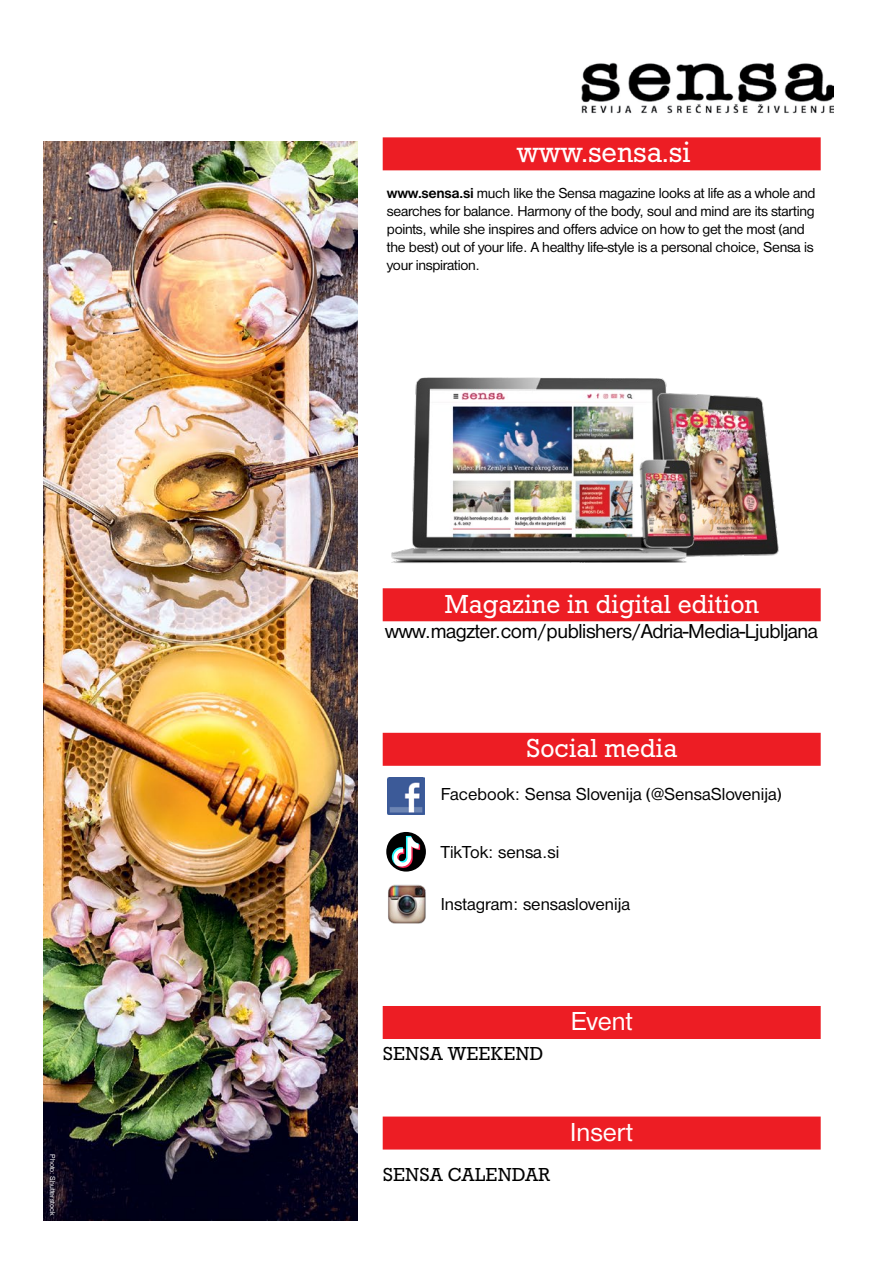
<style>
.page{position:relative;width:893px;height:1263px;background:#fff}
.page>*{position:absolute;margin:0;border:0;box-sizing:border-box;transform-origin:0 0}
.t1{font:30px "Roctus TCE";color:#fff}
.t2{font:27px "Roctus TCE";color:#fff}
.t3{font:27px "Nimbus San DCE";color:#fff}
.t4{font:21px "Nimbus San DCE";letter-spacing:-.02em;color:#000}
.t5{font:19.5px "Roctus TCE";color:#000}
.t6{font:18px "Nimbus San DCE";color:#000}
.t7{font:15px/18px "Nimbus San DCE";letter-spacing:-.02em;color:#000}
.t8{font:7.5px "Nimbus San DCE";color:#fff}
.s1{font-weight:700}
</style>
<div class="page">
<img style="left:391px;top:377px;width:388px;height:186px">
<div style="left:383px;top:137px;width:438px;height:33px;background:#ed1d24"></div>
<img style="left:388px;top:777px;width:37px;height:37px">
<img style="left:44px;top:142px;width:313px;height:1078px">
<div style="left:383px;top:588px;width:438px;height:33px;background:#ed1d24"></div>
<div style="left:383px;top:733px;width:438px;height:33px;background:#ed1d24"></div>
<div style="left:383px;top:1116px;width:438px;height:33px;background:#ed1d24"></div>
<div style="left:383px;top:1006px;width:438px;height:33px;background:#ed1d24"></div>
<img style="left:582px;top:62px;width:251px;height:52px">
<img style="left:388px;top:885px;width:38px;height:39px">
<div style="left:386px;top:832px;width:40px;height:39px;background:#000;border-radius:50%"></div>
<svg style="left:392px;top:836px;width:28px;height:33px"></svg>
<p class="t8" style="left:57px;top:1154px;width:63px;rotate:90deg">Photo: Shutterstock</p>
<p class="t1" style="left:517px;top:136px;width:175px">www.sensa.si</p>
<p class="t7" style="left:387px;top:184px;width:430px"><span class="s1">www.sensa.si</span> much like the Sensa magazine looks at life as a whole and searches for balance. Harmony of the body, soul and mind are its starting points, while she inspires and offers advice on how to get the most (and the best) out of your life. A healthy life-style is a personal choice, Sensa is your inspiration.</p>
<p class="t2" style="left:444px;top:589px;width:316px">Magazine in digital edition</p>
<p class="t4" style="left:385px;top:619px;width:434px">www.magzter.com/publishers/Adria-Media-Ljubljana</p>
<p class="t2" style="left:526px;top:733px;width:153px">Social media</p>
<p class="t6" style="left:441px;top:784px;width:342px">Facebook: Sensa Slovenija (@SensaSlovenija)</p>
<p class="t6" style="left:441px;top:841px;width:120px">TikTok: sensa.si</p>
<p class="t6" style="left:441px;top:894px;width:191px">Instagram: sensaslovenija</p>
<p class="t5" style="left:383px;top:1043px;width:162px">SENSA WEEKEND</p>
<p class="t3" style="left:571px;top:1006px;width:63px">Event</p>
<p class="t5" style="left:383px;top:1163px;width:169px">SENSA CALENDAR</p>
<p class="t3" style="left:570px;top:1117px;width:64px">Insert</p>
</div>
